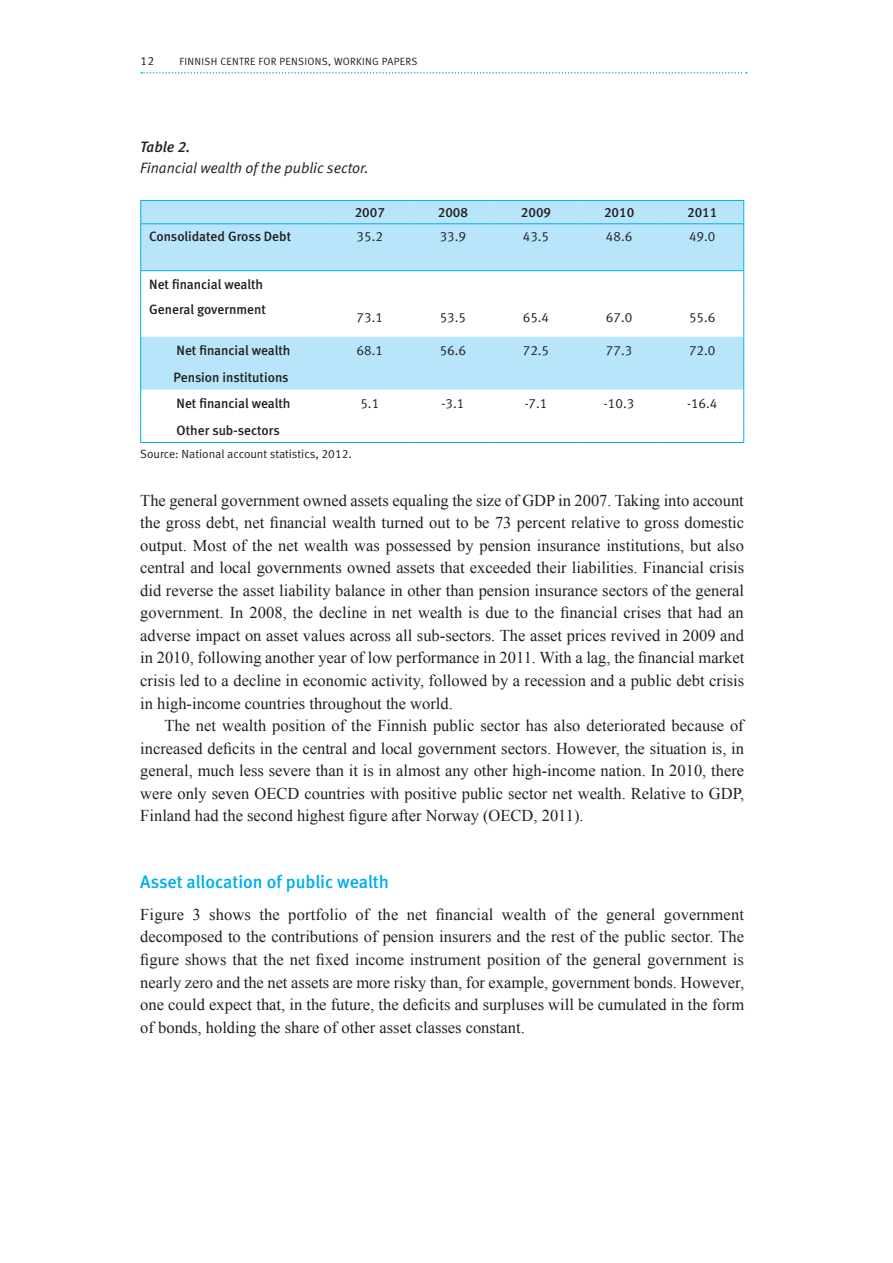
<style>
.page{position:relative;width:893px;height:1263px;background:#fff}
.page>*{position:absolute;margin:0;border:0;box-sizing:border-box;transform-origin:0 0}
.t1{font:18px "Meta Medium LF";color:#00aeef}
.t2{font:16.5px/22.5px "Times New Roman";color:#231f20;text-align:justify}
.t3{font:italic 15px "Meta Normal LF";color:#231f20}
.t4{font:italic 15px "Meta Medium LF";letter-spacing:-.005em;color:#231f20}
.t5{font:13.5px/24.9px "Meta Medium LF";color:#231f20}
.t6{font:13.5px "Meta Normal LF";color:#231f20}
.t7{font:12px "Meta Normal LF";color:#231f20}
.t8{font:10.5px "Meta Normal LF";letter-spacing:.03em;color:#231f20}
</style>
<div class="page">
<svg style="left:141px;top:72px;width:606px;height:2px"></svg>
<svg style="left:141px;top:201px;width:602px;height:189px;fill:#b9e5fa"></svg>
<hr style="left:140px;top:297px;width:1px;height:40px;background:#00aeef">
<hr style="left:743px;top:297px;width:1px;height:40px;background:#00aeef">
<hr style="left:140px;top:442px;width:188px;height:1px;background:#00aeef">
<hr style="left:328px;top:442px;width:83px;height:1px;background:#00aeef">
<hr style="left:411px;top:442px;width:83px;height:1px;background:#00aeef">
<hr style="left:494px;top:442px;width:84px;height:1px;background:#00aeef">
<hr style="left:578px;top:442px;width:83px;height:1px;background:#00aeef">
<hr style="left:661px;top:442px;width:83px;height:1px;background:#00aeef">
<hr style="left:140px;top:200px;width:188px;height:1px;background:#00aeef">
<hr style="left:328px;top:200px;width:83px;height:1px;background:#00aeef">
<hr style="left:411px;top:200px;width:83px;height:1px;background:#00aeef">
<hr style="left:494px;top:200px;width:84px;height:1px;background:#00aeef">
<hr style="left:578px;top:200px;width:83px;height:1px;background:#00aeef">
<hr style="left:661px;top:200px;width:83px;height:1px;background:#00aeef">
<svg style="left:140px;top:201px;width:1px;height:96px"></svg>
<svg style="left:743px;top:201px;width:1px;height:96px"></svg>
<svg style="left:140px;top:337px;width:1px;height:105px"></svg>
<svg style="left:743px;top:337px;width:1px;height:105px"></svg>
<hr style="left:141px;top:223px;width:187px;height:1px;background:#00aeef">
<hr style="left:328px;top:223px;width:83px;height:1px;background:#00aeef">
<hr style="left:411px;top:223px;width:83px;height:1px;background:#00aeef">
<hr style="left:494px;top:223px;width:84px;height:1px;background:#00aeef">
<hr style="left:578px;top:223px;width:83px;height:1px;background:#00aeef">
<hr style="left:661px;top:223px;width:82px;height:1px;background:#00aeef">
<hr style="left:141px;top:270px;width:187px;height:1px;background:#00aeef">
<hr style="left:328px;top:270px;width:83px;height:1px;background:#00aeef">
<hr style="left:411px;top:270px;width:83px;height:1px;background:#00aeef">
<hr style="left:494px;top:270px;width:84px;height:1px;background:#00aeef">
<hr style="left:578px;top:270px;width:83px;height:1px;background:#00aeef">
<hr style="left:661px;top:270px;width:82px;height:1px;background:#00aeef">
<p class="t7" style="left:140px;top:54px;width:15px">12</p>
<p class="t8" style="left:179px;top:56px;width:239px">FINNISH CENTRE FOR PENSIONS, WORKING PAPERS</p>
<p class="t4" style="left:140px;top:138px;width:52px">Table 2.</p>
<p class="t3" style="left:140px;top:159px;width:230px">Financial wealth of the public sector.</p>
<p class="t5" style="left:355px;top:200px;width:32px">2007</p>
<p class="t5" style="left:438px;top:200px;width:32px">2008</p>
<p class="t5" style="left:521px;top:200px;width:32px">2009</p>
<p class="t5" style="left:604px;top:200px;width:32px">2010</p>
<p class="t5" style="left:687px;top:200px;width:32px">2011</p>
<p class="t5" style="left:149px;top:224px;width:143px">Consolidated Gross Debt</p>
<p class="t6" style="left:357px;top:228px;width:28px">35.2</p>
<p class="t6" style="left:440px;top:228px;width:28px">33.9</p>
<p class="t6" style="left:523px;top:228px;width:28px">43.5</p>
<p class="t6" style="left:606px;top:228px;width:28px">48.6</p>
<p class="t6" style="left:689px;top:228px;width:28px">49.0</p>
<p class="t5" style="left:149px;top:272px;width:118px">Net financial wealth<br>General government</p>
<p class="t6" style="left:357px;top:310px;width:28px">73.1</p>
<p class="t6" style="left:440px;top:310px;width:28px">53.5</p>
<p class="t6" style="left:523px;top:310px;width:28px">65.4</p>
<p class="t6" style="left:606px;top:310px;width:28px">67.0</p>
<p class="t6" style="left:689px;top:310px;width:28px">55.6</p>
<p class="t5" style="left:177px;top:338px;width:116px">Net financial wealth</p>
<p class="t6" style="left:357px;top:343px;width:28px">68.1</p>
<p class="t6" style="left:440px;top:343px;width:28px">56.6</p>
<p class="t6" style="left:523px;top:343px;width:28px">72.5</p>
<p class="t6" style="left:606px;top:343px;width:28px">77.3</p>
<p class="t6" style="left:689px;top:343px;width:28px">72.0</p>
<p class="t5" style="left:173px;top:364px;width:119px;line-height:26.4px">Pension institutions<br>Net financial wealth</p>
<p class="t6" style="left:360px;top:396px;width:20px">5.1</p>
<p class="t6" style="left:442px;top:396px;width:24px">-3.1</p>
<p class="t6" style="left:525px;top:396px;width:24px">-7.1</p>
<p class="t6" style="left:604px;top:396px;width:32px">-10.3</p>
<p class="t6" style="left:687px;top:396px;width:32px">-16.4</p>
<p class="t5" style="left:177px;top:417px;width:105px">Other sub-sectors</p>
<p class="t7" style="left:140px;top:447px;width:213px">Source: National account statistics, 2012.</p>
<p class="t2" style="left:140px;top:489px;width:605px">The general government owned assets equaling the size of GDP in 2007. Taking into account the gross debt, net financial wealth turned out to be 73 percent relative to gross domestic output. Most of the net wealth was possessed by pension insurance institutions, but also central and local governments owned assets that exceeded their liabilities. Financial crisis did reverse the asset liability balance in other than pension insurance sectors of the general government. In 2008, the decline in net wealth is due to the financial crises that had an adverse impact on asset values across all sub-sectors. The asset prices revived in 2009 and in 2010, following another year of low performance in 2011. With a lag, the financial market crisis led to a decline in economic activity, followed by a recession and a public debt crisis in high-income countries throughout the world.</p>
<p class="t2" style="left:140px;top:714px;width:605px;text-indent:24px">The net wealth position of the Finnish public sector has also deteriorated because of increased deficits in the central and local government sectors. However, the situation is, in general, much less severe than it is in almost any other high-income nation. In 2010, there were only seven OECD countries with positive public sector net wealth. Relative to GDP, Finland had the second highest figure after Norway (OECD, 2011).</p>
<p class="t1" style="left:140px;top:872px;width:250px">Asset allocation of public wealth</p>
<p class="t2" style="left:140px;top:903px;width:605px">Figure 3 shows the portfolio of the net financial wealth of the general government decomposed to the contributions of pension insurers and the rest of the public sector. The figure shows that the net fixed income instrument position of the general government is nearly zero and the net assets are more risky than, for example, government bonds. However, one could expect that, in the future, the deficits and surpluses will be cumulated in the form of bonds, holding the share of other asset classes constant.</p>
</div>
